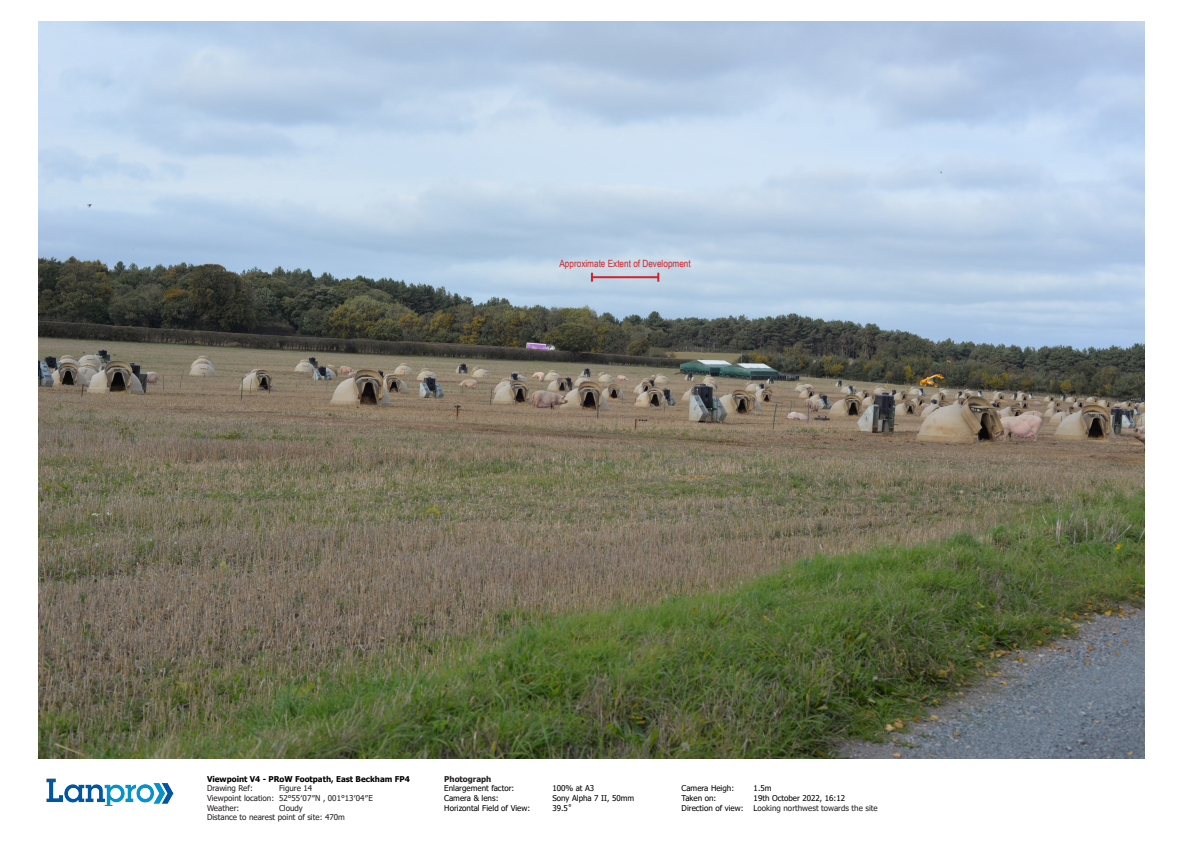
<style>
.page{position:relative;width:1191px;height:842px;background:#fff}
.page>*{position:absolute;margin:0;border:0;box-sizing:border-box;transform-origin:0 0}
.t1{font:10px "Arial Narrow";color:#d1232a}
.t2{font:8px "Tahoma";color:#000}
.t3{font:8px "Tahoma";color:#231f20}
.t4{font:700 8px "Tahoma";color:#000}
.t5{font:700 8px "Tahoma";color:#231f20}
.s1{color:#000}
</style>
<div class="page">
<img style="left:46px;top:778px;width:128px;height:28px">
<img style="left:38px;top:21px;width:1106px;height:737px">
<hr style="left:592px;top:276px;width:66px;height:2px;background:#d1232a">
<svg style="left:591px;top:273px;width:2px;height:9px"></svg>
<svg style="left:657px;top:273px;width:2px;height:9px"></svg>
<p class="t1" style="left:559px;top:256px;width:133px">Approximate Extent of Development</p>
<p class="t4" style="left:207px;top:773px;width:204px">Viewpoint V4 - PRoW Footpath, East Beckham FP4</p>
<p class="t3" style="left:207px;top:783px;width:47px">Drawing Ref:</p>
<p class="t3" style="left:279px;top:783px;width:35px">Figure 14</p>
<p class="t3" style="left:207px;top:793px;width:167px">Viewpoint location: 52°55′07″N , 001°13′04″E</p>
<p class="t3" style="left:207px;top:802px;width:34px">Weather:</p>
<p class="t3" style="left:279px;top:802px;width:25px">Cloudy</p>
<p class="t3" style="left:207px;top:812px;width:139px">Distance to nearest point of site: 470m</p>
<p class="t5" style="left:444px;top:773px;width:49px">Photograph</p>
<p class="t2" style="left:444px;top:783px;width:72px">Enlargement factor:</p>
<p class="t2" style="left:552px;top:783px;width:43px">100% at A3</p>
<p class="t2" style="left:444px;top:793px;width:56px">Camera &amp; lens:</p>
<p class="t2" style="left:552px;top:793px;width:83px">Sony Alpha 7 II, 50mm</p>
<p class="t2" style="left:444px;top:802px;width:87px">Horizontal Field of View:</p>
<p class="t2" style="left:552px;top:802px;width:21px">39.5˚</p>
<p class="t2" style="left:681px;top:783px;width:54px">Camera Heigh:</p>
<p class="t2" style="left:753px;top:783px;width:19px">1.5m</p>
<p class="t2" style="left:681px;top:793px;width:36px">Taken on:</p>
<p class="t2" style="left:753px;top:793px;width:93px">19th October 2022, 16:12</p>
<p class="t2" style="left:681px;top:802px;width:63px">Direction of view:</p>
<p class="t3" style="left:753px;top:802px;width:126px"><span class="s1">L</span>ooking northwest towards the site</p>
</div>
